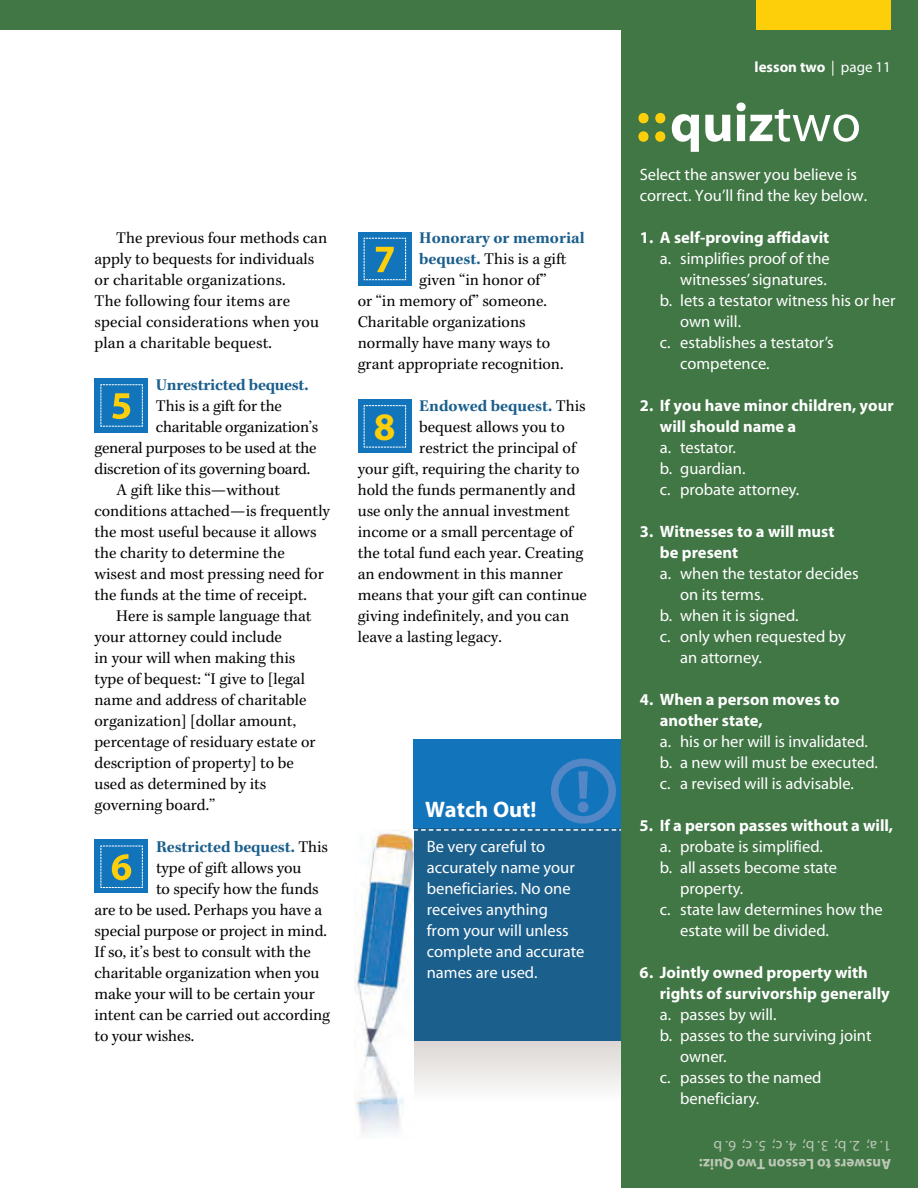
<style>
.page{position:relative;width:918px;height:1188px;background:#fff}
.page>*{position:absolute;margin:0;border:0;box-sizing:border-box;transform-origin:0 0}
.t1{font:700 54px "Myriad";color:#fff}
.t2{font:700 39px "Myriad";color:#fdce0a}
.t3{font:700 22.5px "Myriad";color:#fff}
.t4{font:16.5px/21px "Kepler";color:#040503}
.t5{font:16.5px/21px "Myriad";color:#fff}
.t6{font:700 16.5px/21px "Myriad";color:#fff}
.t7{font:700 16.5px "Kepler";letter-spacing:-.005em;color:#1b5f8d}
.t8{font:700 15px "Myriad";color:#bcc8b6}
.t9{font:15px "Myriad";color:#bcc8b6}
.t10{font:700 15px "Myriad";color:#fff}
.s1{font-weight:400;color:#040503}
.s2{font-weight:700;color:#1b5f8d}
.s3{font-weight:400}
.s4{font-size:57px;color:#fdce0a}
</style>
<div class="page">
<div style="left:413px;top:739px;width:219px;height:90px;background:#1275bc"></div>
<div style="left:551px;top:759px;width:65px;height:65px;border:8px solid #5487c6;border-radius:50%"></div>
<div style="left:413px;top:828px;width:218px;height:214px;background:#1b5f8d"></div>
<div style="left:413px;top:1042px;width:217px;height:59px;background:linear-gradient(to bottom,#dcd7d4,#fcfdfd)"></div>
<svg style="left:413px;top:829px;width:208px;height:2px"></svg>
<div style="left:621px;top:0;width:297px;height:1188px;background:#417645"></div>
<div style="left:0;top:0;width:918px;height:30px;background:#417645"></div>
<div style="left:756px;top:0;width:135px;height:30px;background:#fdce0a"></div>
<div style="left:94px;top:378px;width:54px;height:54px;background:#1275bc"></div>
<svg style="left:100px;top:384px;width:43px;height:43px"></svg>
<div style="left:94px;top:839px;width:54px;height:54px;background:#1275bc"></div>
<svg style="left:100px;top:845px;width:43px;height:43px"></svg>
<div style="left:358px;top:232px;width:54px;height:54px;background:#1275bc"></div>
<svg style="left:363px;top:237px;width:43px;height:43px"></svg>
<div style="left:358px;top:399px;width:54px;height:54px;background:#1275bc"></div>
<svg style="left:363px;top:405px;width:43px;height:43px"></svg>
<svg style="left:578px;top:771px;width:10px;height:28px"></svg>
<div style="left:578px;top:802px;width:10px;height:11px;background:#5487c6;border-radius:50%"></div>
<img style="left:354px;top:830px;width:59px;height:303px">
<p class="t4" style="left:94px;top:229px;width:234px;text-indent:22px">The previous four methods can apply to bequests for individuals or charitable organizations.<br>The following four items are special considerations when you plan a charitable bequest.</p>
<p class="t7" style="left:156px;top:378px;width:154px">Unrestricted bequest.</p>
<p class="t4" style="left:156px;top:397px;width:127px">This is a gift for the</p>
<p class="t4" style="left:156px;top:418px;width:164px">charitable organization’s</p>
<p class="t4" style="left:94px;top:439px;width:224px">general purposes to be used at the</p>
<p class="t4" style="left:94px;top:460px;width:217px">discretion of its governing board.</p>
<p class="t4" style="left:116px;top:481px;width:166px">A gift like this—without</p>
<p class="t4" style="left:94px;top:502px;width:237px">conditions attached—is frequently</p>
<p class="t4" style="left:94px;top:523px;width:224px">the most useful because it allows</p>
<p class="t4" style="left:94px;top:544px;width:192px">the charity to determine the</p>
<p class="t4" style="left:94px;top:565px;width:231px">wisest and most pressing need for</p>
<p class="t4" style="left:94px;top:586px;width:214px">the funds at the time of receipt.</p>
<p class="t4" style="left:116px;top:607px;width:197px">Here is sample language that</p>
<p class="t4" style="left:94px;top:628px;width:189px">your attorney could include</p>
<p class="t4" style="left:94px;top:649px;width:202px">in your will when making this</p>
<p class="t4" style="left:94px;top:670px;width:212px">type of bequest: “I give to [legal</p>
<p class="t4" style="left:94px;top:691px;width:213px">name and address of charitable</p>
<p class="t4" style="left:94px;top:712px;width:203px">organization] [dollar amount,</p>
<p class="t4" style="left:94px;top:733px;width:223px">percentage of residuary estate or</p>
<p class="t4" style="left:94px;top:754px;width:201px">description of property] to be</p>
<p class="t4" style="left:94px;top:775px;width:174px">used as determined by its</p>
<p class="t4" style="left:94px;top:796px;width:122px">governing board.”</p>
<p class="t7" style="left:156px;top:840px;width:174px">Restricted bequest. <span class="s1">This</span></p>
<p class="t4" style="left:156px;top:859px;width:147px">type of gift allows you</p>
<p class="t4" style="left:156px;top:880px;width:164px">to specify how the funds</p>
<p class="t4" style="left:95px;top:901px;width:229px">are to be used. Perhaps you have a</p>
<p class="t4" style="left:95px;top:922px;width:234px">special purpose or project in mind.</p>
<p class="t4" style="left:95px;top:943px;width:218px">If so, it’s best to consult with the</p>
<p class="t4" style="left:95px;top:964px;width:227px">charitable organization when you</p>
<p class="t4" style="left:95px;top:985px;width:222px">make your will to be certain your</p>
<p class="t4" style="left:95px;top:1006px;width:237px">intent can be carried out according</p>
<p class="t4" style="left:95px;top:1027px;width:101px">to your wishes.</p>
<p class="t7" style="left:419px;top:231px;width:167px">Honorary or memorial</p>
<p class="t4" style="left:419px;top:250px;width:149px"><span class="s2">bequest.</span> This is a gift</p>
<p class="t4" style="left:419px;top:271px;width:129px">given “in honor of”</p>
<p class="t4" style="left:358px;top:292px;width:191px">or “in memory of” someone.</p>
<p class="t4" style="left:358px;top:313px;width:170px">Charitable organizations</p>
<p class="t4" style="left:358px;top:334px;width:194px">normally have many ways to</p>
<p class="t4" style="left:358px;top:355px;width:207px">grant appropriate recognition.</p>
<p class="t7" style="left:419px;top:399px;width:168px">Endowed bequest. <span class="s1">This</span></p>
<p class="t4" style="left:419px;top:418px;width:147px">bequest allows you to</p>
<p class="t4" style="left:419px;top:439px;width:158px">restrict the principal of</p>
<p class="t4" style="left:358px;top:460px;width:223px">your gift, requiring the charity to</p>
<p class="t4" style="left:358px;top:481px;width:219px">hold the funds permanently and</p>
<p class="t4" style="left:358px;top:502px;width:214px">use only the annual investment</p>
<p class="t4" style="left:358px;top:523px;width:217px">income or a small percentage of</p>
<p class="t4" style="left:358px;top:544px;width:227px">the total fund each year. Creating</p>
<p class="t4" style="left:358px;top:565px;width:207px">an endowment in this manner</p>
<p class="t4" style="left:358px;top:586px;width:231px">means that your gift can continue</p>
<p class="t4" style="left:358px;top:607px;width:213px">giving indefinitely, and you can</p>
<p class="t4" style="left:358px;top:628px;width:146px">leave a lasting legacy.</p>
<p class="t2" style="left:374px;top:412px;width:23px">8</p>
<p class="t3" style="left:425px;top:801px;width:113px">Watch Out!</p>
<p class="t5" style="left:427px;top:837px;width:159px">Be very careful to accurately name your beneficiaries. No one receives anything from your will unless complete and accurate names are used.</p>
<p class="t10" style="left:755px;top:61px;width:138px">lesson two <span class="s3">| page 11</span></p>
<h3 class="t1" style="left:636px;top:103px;width:227px"><span class="s4">::</span>quiz<span class="s3">two</span></h3>
<p class="t5" style="left:640px;top:165px;width:229px">Select the answer you believe is correct. You’ll find the key below.</p>
<p class="t6" style="left:640px;top:228px;width:191px">1. A self-proving affidavit</p>
<p class="t5" style="left:660px;top:249px;width:171px;text-align:right">a. simplifies proof of the witnesses’ signatures.</p>
<p class="t5" style="left:680px;top:291px;width:217px;text-indent:-20px">b. lets a testator witness his or her own will.</p>
<p class="t5" style="left:680px;top:333px;width:155px;text-indent:-20px">c. establishes a testator’s competence.</p>
<p class="t6" style="left:660px;top:396px;width:235px;text-indent:-20px">2. If you have minor children, your will should name a</p>
<p class="t5" style="left:660px;top:438px;width:78px">a. testator.</p>
<p class="t5" style="left:660px;top:459px;width:87px">b. guardian.</p>
<p class="t5" style="left:660px;top:480px;width:141px">c. probate attorney.</p>
<p class="t6" style="left:660px;top:522px;width:176px;text-indent:-20px">3. Witnesses to a will must be present</p>
<p class="t5" style="left:680px;top:564px;width:180px;text-indent:-20px">a. when the testator decides on its terms.</p>
<p class="t5" style="left:660px;top:606px;width:140px">b. when it is signed.</p>
<p class="t5" style="left:680px;top:627px;width:167px;text-indent:-20px">c. only when requested by an attorney.</p>
<p class="t6" style="left:660px;top:690px;width:181px;text-indent:-20px">4. When a person moves to another state,</p>
<p class="t5" style="left:660px;top:732px;width:210px">a. his or her will is invalidated.</p>
<p class="t5" style="left:660px;top:753px;width:219px">b. a new will must be executed.</p>
<p class="t5" style="left:660px;top:774px;width:196px">c. a revised will is advisable.</p>
<p class="t6" style="left:640px;top:816px;width:255px">5. If a person passes without a will,</p>
<p class="t5" style="left:660px;top:837px;width:164px">a. probate is simplified.</p>
<p class="t5" style="left:680px;top:858px;width:159px;text-indent:-20px">b. all assets become state property.</p>
<p class="t5" style="left:680px;top:900px;width:204px;text-indent:-20px">c. state law determines how the estate will be divided.</p>
<p class="t6" style="left:660px;top:963px;width:231px;text-indent:-20px">6. Jointly owned property with rights of survivorship generally</p>
<p class="t5" style="left:660px;top:1005px;width:118px">a. passes by will.</p>
<p class="t5" style="left:680px;top:1026px;width:193px;text-indent:-20px">b. passes to the surviving joint owner.</p>
<p class="t5" style="left:680px;top:1068px;width:143px;text-indent:-20px">c. passes to the named beneficiary.</p>
<p class="t9" style="left:891px;top:1151px;width:179px;rotate:-180deg">1. a; 2. b; 3. b; 4. c; 5. c; 6. b</p>
<p class="t8" style="left:891px;top:1169px;width:193px;rotate:-180deg">Answers to Lesson Two Quiz:</p>
</div>
